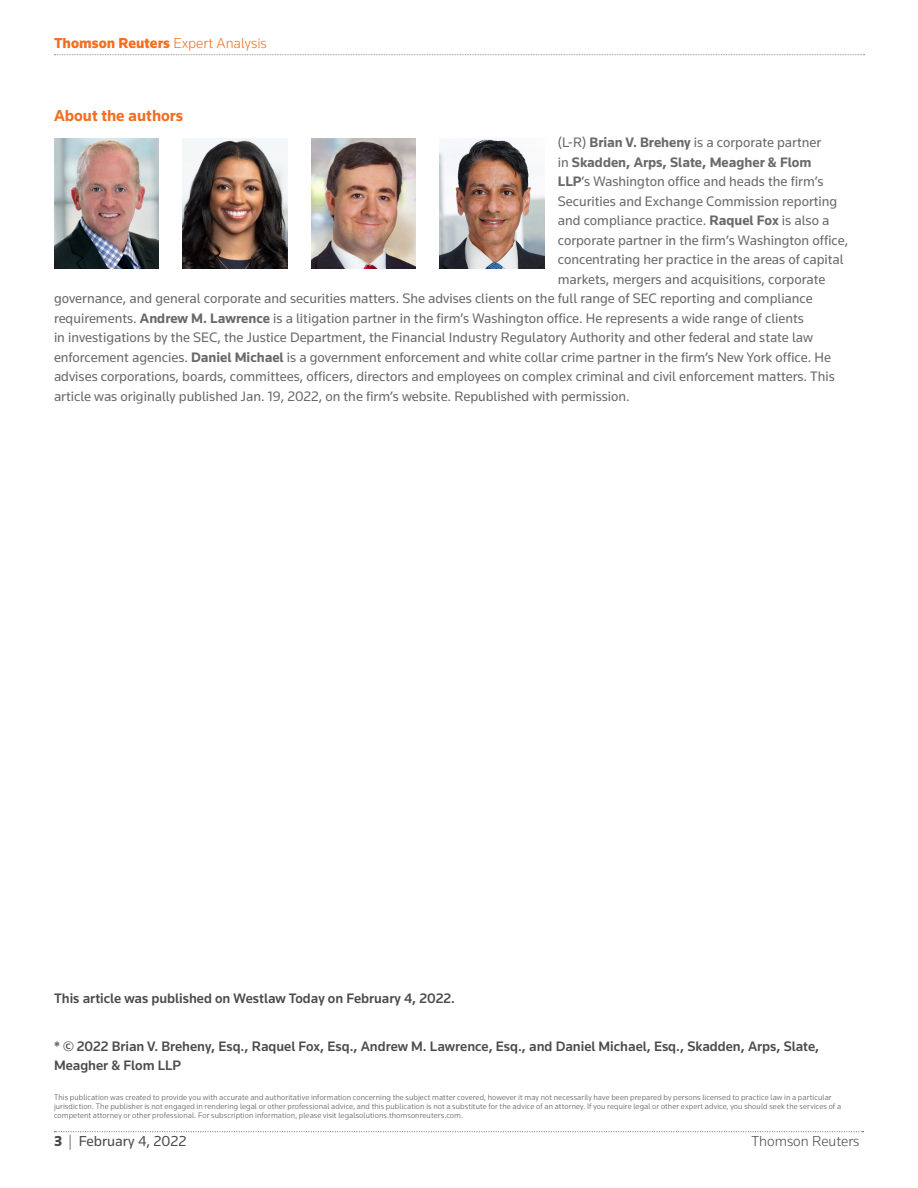
<style>
.page{position:relative;width:918px;height:1188px;background:#fff}
.page>*{position:absolute;margin:0;border:0;box-sizing:border-box;transform-origin:0 0}
.Subhead{font:700 16.5px "Knowledge";color:#f36e21}
.t1{font:900 15px "Knowledge";color:#f36e21}
.t2{font:15px "Knowledge";color:#4b4c4d}
.t3{font:300 15px "Knowledge";color:#4b4c4d}
.Authors{font:14.25px "Knowledge";color:#69696c}
.Authors-2{font:500 14.25px/19.5px "Knowledge";color:#4b4c4d}
.Authors-3{font:700 14.25px "Knowledge";color:#69696c}
.t4{font:300 8.25px/9px "Knowledge";letter-spacing:.015em;color:#4b4c4d}
.s1{font-weight:300}
.s2{font-weight:700}
.s3{font-weight:400}
.s4{font-weight:900}
</style>
<div class="page">
<svg style="left:54px;top:54px;width:811px;height:1px"></svg>
<svg style="left:54px;top:1131px;width:810px;height:1px"></svg>
<img style="left:54px;top:138px;width:105px;height:131px">
<img style="left:183px;top:138px;width:104px;height:131px">
<img style="left:311px;top:138px;width:105px;height:131px">
<img style="left:440px;top:139px;width:104px;height:130px">
<p class="t1" style="left:54px;top:33px;width:214px">Thomson Reuters <span class="s1">Expert Analysis</span></p>
<p class="Subhead" style="left:54px;top:105px;width:131px">About the authors</p>
<p class="Authors" style="left:558px;top:133px;width:265px">(L-R) <span class="s2">Brian V. Breheny</span> is a corporate partner</p>
<p class="Authors-3" style="left:558px;top:153px;width:255px"><span class="s3">in</span> Skadden, Arps, Slate, Meagher &amp; Flom</p>
<p class="Authors" style="left:558px;top:172px;width:267px"><span class="s2">LLP</span>’s Washington office and heads the firm’s</p>
<p class="Authors" style="left:558px;top:192px;width:281px">Securities and Exchange Commission reporting</p>
<p class="Authors" style="left:558px;top:211px;width:273px">and compliance practice. <span class="s2">Raquel Fox</span> is also a</p>
<p class="Authors" style="left:558px;top:231px;width:292px">corporate partner in the firm’s Washington office,</p>
<p class="Authors" style="left:558px;top:250px;width:287px">concentrating her practice in the areas of capital</p>
<p class="Authors" style="left:558px;top:270px;width:269px">markets, mergers and acquisitions, corporate</p>
<p class="Authors" style="left:54px;top:289px;width:760px">governance, and general corporate and securities matters. She advises clients on the full range of SEC reporting and compliance</p>
<p class="Authors" style="left:54px;top:309px;width:752px">requirements. <span class="s2">Andrew M. Lawrence</span> is a litigation partner in the firm’s Washington office. He represents a wide range of clients</p>
<p class="Authors" style="left:54px;top:328px;width:761px">in investigations by the SEC, the Justice Department, the Financial Industry Regulatory Authority and other federal and state law</p>
<p class="Authors" style="left:54px;top:348px;width:778px">enforcement agencies. <span class="s2">Daniel Michael</span> is a government enforcement and white collar crime partner in the firm’s New York office. He</p>
<p class="Authors" style="left:54px;top:367px;width:782px">advises corporations, boards, committees, officers, directors and employees on complex criminal and civil enforcement matters. This</p>
<p class="Authors" style="left:54px;top:387px;width:577px">article was originally published Jan. 19, 2022, on the firm’s website. Republished with permission.</p>
<p class="Authors-2" style="left:54px;top:988px;width:402px">This article was published on Westlaw Today on February 4, 2022.</p>
<p class="Authors-2" style="left:54px;top:1036px;width:767px">* © 2022 Brian V. Breheny, Esq., Raquel Fox, Esq., Andrew M. Lawrence, Esq., and Daniel Michael, Esq., Skadden, Arps, Slate,<br>Meagher &amp; Flom LLP</p>
<p class="t4" style="left:54px;top:1093px;width:789px">This publication was created to provide you with accurate and authoritative information concerning the subject matter covered, however it may not necessarily have been prepared by persons licensed to practice law in a particular jurisdiction. The publisher is not engaged in rendering legal or other professional advice, and this publication is not a substitute for the advice of an attorney. If you require legal or other expert advice, you should seek the services of a competent attorney or other professional. For subscription information, please visit legalsolutions.thomsonreuters.com.</p>
<p class="t2" style="left:54px;top:1131px;width:134px"><span class="s4">3</span> <span class="s1">|</span> February 4, 2022</p>
<p class="t3" style="left:752px;top:1131px;width:109px">Thomson Reuters</p>
</div>
